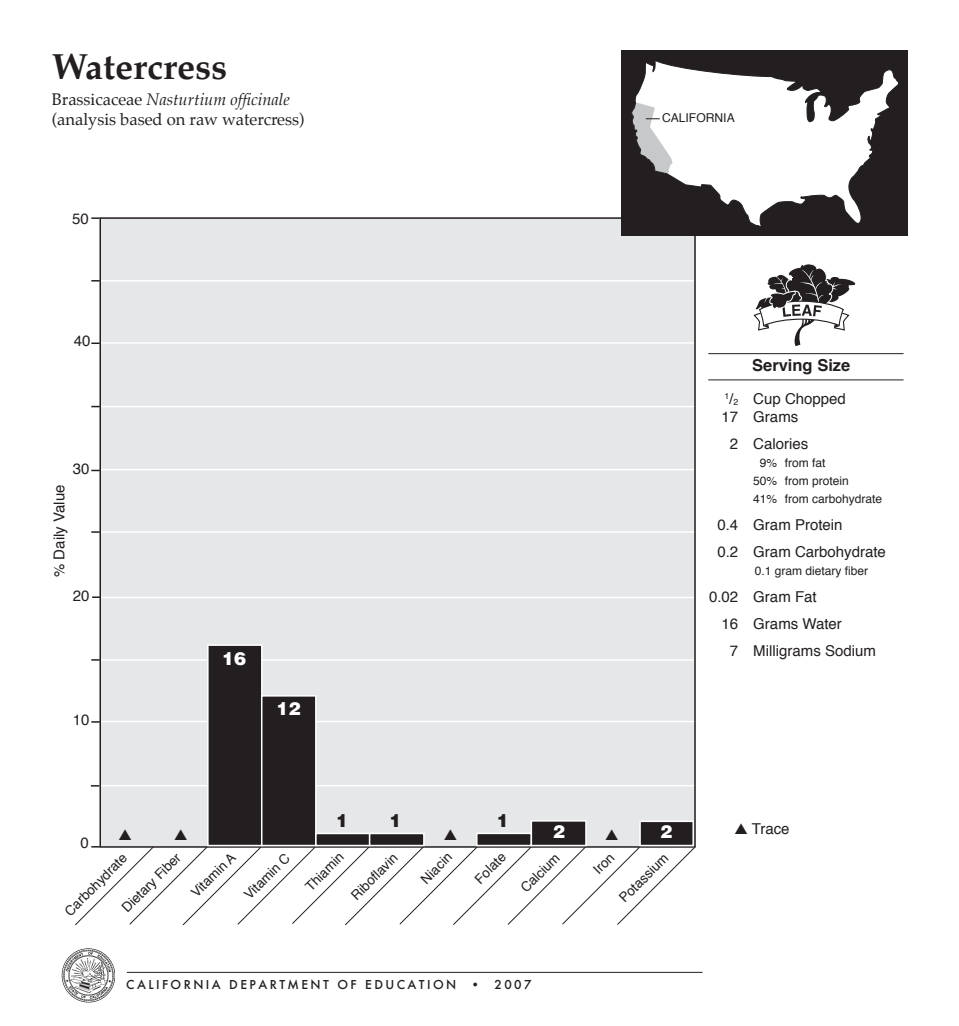
<style>
.page{position:relative;width:959px;height:1026px;background:#fff}
.page>*{position:absolute;margin:0;border:0;box-sizing:border-box;transform-origin:0 0}
.Name{font:700 36px "Palatino";color:#231f20}
.Numbers{font:900 18px "Helvetica";color:#fff}
.Numbers1{font:900 18px "Helvetica";color:#231f20}
.t1{font:16.5px/19.8px "Palatino";color:#231f20}
.t2{font:700 16.5px "Helvetica";color:#231f20}
.Servings{font:15px/18px "Helvetica";color:#231f20}
.t3{font:13.5px "Helvetica";color:#231f20}
.t4{font:12.15px "Helvetica";color:#231f20}
.Servings-2a{font:12px "Helvetica";color:#231f20}
.t5{font:500 12px "Futura";letter-spacing:.2em;color:#231f20}
.Servings-3{font:12px "Helvetica";color:#231f20}
.s1{font-style:italic}
.s2{font-size:8.7px}
</style>
<div class="page">
<img style="left:62px;top:949px;width:53px;height:53px">
<hr style="left:127px;top:972px;width:575px;height:1px;background:#231f20">
<div style="left:100px;top:217px;width:595px;height:630px;background:#e6e7e9"></div>
<hr style="left:100px;top:785px;width:595px;height:1px;background:#fff">
<hr style="left:101px;top:721px;width:595px;height:1px;background:#fff">
<hr style="left:101px;top:469px;width:594px;height:1px;background:#fff">
<hr style="left:100px;top:597px;width:595px;height:1px;background:#fff">
<hr style="left:101px;top:531px;width:594px;height:2px;background:#fff">
<hr style="left:100px;top:659px;width:594px;height:2px;background:#fff">
<svg style="left:92px;top:596px;width:7px;height:2px"></svg>
<hr style="left:101px;top:406px;width:594px;height:1px;background:#fff">
<hr style="left:99px;top:280px;width:595px;height:2px;background:#fff">
<hr style="left:99px;top:342px;width:595px;height:2px;background:#fff">
<svg style="left:91px;top:721px;width:8px;height:2px"></svg>
<svg style="left:75px;top:846px;width:620px;height:80px"></svg>
<svg style="left:91px;top:217px;width:9px;height:2px"></svg>
<svg style="left:91px;top:280px;width:9px;height:2px"></svg>
<svg style="left:91px;top:531px;width:9px;height:2px"></svg>
<svg style="left:91px;top:659px;width:9px;height:2px"></svg>
<svg style="left:91px;top:785px;width:8px;height:2px"></svg>
<hr style="left:708px;top:353px;width:195px;height:1px;background:#231f20">
<hr style="left:708px;top:380px;width:195px;height:1px;background:#231f20">
<div style="left:208px;top:645px;width:54px;height:201px;background:#231f20"></div>
<div style="left:207px;top:644px;width:55px;height:202px;border:2px solid #fff"></div>
<div style="left:262px;top:696px;width:54px;height:150px;background:#231f20"></div>
<div style="left:261px;top:695px;width:55px;height:151px;border:2px solid #fff"></div>
<div style="left:316px;top:833px;width:53px;height:13px;background:#231f20"></div>
<div style="left:315px;top:833px;width:55px;height:13px;border:2px solid #fff"></div>
<div style="left:531px;top:821px;width:55px;height:25px;background:#231f20"></div>
<div style="left:530px;top:820px;width:56px;height:26px;border:2px solid #fff"></div>
<div style="left:640px;top:821px;width:53px;height:25px;background:#231f20"></div>
<div style="left:639px;top:821px;width:55px;height:25px;border:2px solid #fff"></div>
<div style="left:369px;top:833px;width:55px;height:13px;background:#231f20"></div>
<div style="left:369px;top:833px;width:55px;height:13px;border:2px solid #fff"></div>
<div style="left:621px;top:51px;width:286px;height:185px;background:#231f20"></div>
<svg style="left:631px;top:61px;width:267px;height:165px"></svg>
<div style="left:477px;top:833px;width:54px;height:13px;background:#231f20"></div>
<div style="left:476px;top:833px;width:56px;height:13px;border:2px solid #fff"></div>
<svg style="left:753px;top:263px;width:102px;height:83px"></svg>
<p class="Name" style="left:52px;top:45px;width:177px">Watercress</p>
<p class="t1" style="left:52px;top:91px;width:254px">Brassicaceae <span class="s1">Nasturtium officinale </span>(analysis based on raw watercress)</p>
<p class="Servings" style="left:72px;top:209px;width:18px">50</p>
<p class="Servings" style="left:74px;top:331px;width:18px">40</p>
<p class="Servings" style="left:73px;top:459px;width:18px">30</p>
<p class="Servings" style="left:50px;top:577px;width:94px;rotate:-90deg">% Daily Value</p>
<p class="Servings" style="left:73px;top:586px;width:18px">20</p>
<p class="Servings" style="left:73px;top:710px;width:18px">10</p>
<p class="Numbers" style="left:222px;top:646px;width:26px">16</p>
<p class="Numbers" style="left:276px;top:697px;width:26px">12</p>
<p class="t4" style="left:662px;top:108px;width:74px">CALIFORNIA</p>
<p class="t2" style="left:752px;top:351px;width:100px">Serving Size</p>
<p class="Servings" style="left:721px;top:390px;width:126px"><sup>1</sup>/<span class="s2">2</span> Cup Chopped<br>17 Grams</p>
<p class="Servings" style="left:730px;top:435px;width:80px">2 Calories</p>
<p class="Servings-2a" style="left:760px;top:453px;width:67px">9% from fat</p>
<p class="Servings-2a" style="left:753px;top:471px;width:97px">50% from protein</p>
<p class="Servings-2a" style="left:753px;top:489px;width:130px">41% from carbohydrate</p>
<p class="Servings" style="left:717px;top:516px;width:127px">0.4 Gram Protein</p>
<p class="Servings" style="left:717px;top:543px;width:170px">0.2 Gram Carbohydrate</p>
<p class="Servings-3" style="left:754px;top:561px;width:115px">0.1 gram dietary fiber</p>
<p class="Servings" style="left:709px;top:588px;width:109px">0.02 Gram Fat</p>
<p class="Servings" style="left:721px;top:615px;width:122px">16 Grams Water</p>
<p class="Servings" style="left:730px;top:642px;width:147px">7 Milligrams Sodium</p>
<p class="Numbers1" style="left:336px;top:809px;width:14px">1</p>
<p class="Numbers1" style="left:496px;top:809px;width:14px">1</p>
<p class="Numbers1" style="left:389px;top:809px;width:14px">1</p>
<p class="Numbers" style="left:553px;top:820px;width:14px">2</p>
<p class="Numbers" style="left:660px;top:820px;width:14px">2</p>
<p class="Servings" style="left:80px;top:834px;width:10px">0</p>
<p class="t3" style="left:59px;top:905px;width:83px;rotate:-45deg">Carbohydrate</p>
<p class="t3" style="left:469px;top:873px;width:39px;rotate:-45deg">Folate</p>
<p class="t3" style="left:185px;top:887px;width:58px;rotate:-45deg">Vitamin A</p>
<p class="t3" style="left:238px;top:888px;width:60px;rotate:-45deg">Vitamin C</p>
<p class="t3" style="left:345px;top:889px;width:61px;rotate:-45deg">Ribofl avin</p>
<p class="t3" style="left:415px;top:873px;width:39px;rotate:-45deg">Niacin</p>
<p class="t3" style="left:613px;top:892px;width:65px;rotate:-45deg">Potassium</p>
<p class="t3" style="left:299px;top:880px;width:50px;rotate:-45deg">Thiamin</p>
<p class="t3" style="left:515px;top:882px;width:50px;rotate:-45deg">Calcium</p>
<p class="t3" style="left:116px;top:902px;width:79px;rotate:-45deg">Dietary Fiber</p>
<p class="t3" style="left:587px;top:864px;width:25px;rotate:-45deg">Iron</p>
<p class="t5" style="left:126px;top:976px;width:406px">CALIFORNIA DEPARTMENT OF EDUCATION • 2007</p>
<p class="Servings" style="left:734px;top:819px;width:57px">▲ Trace</p>
</div>
